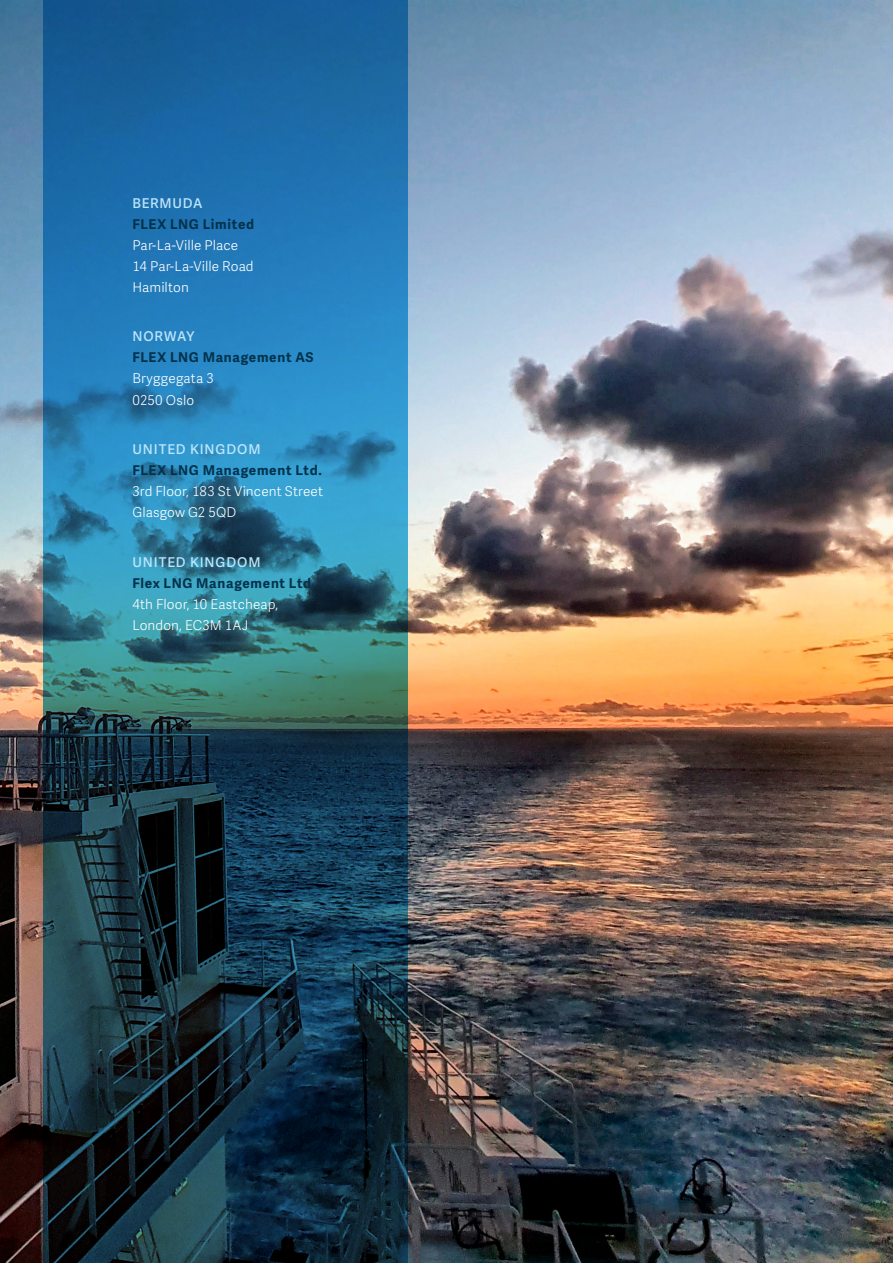
<style>
.page{position:relative;width:893px;height:1263px;background:#fff}
.page>*{position:absolute;margin:0;border:0;box-sizing:border-box;transform-origin:0 0}
.t1{font:300 13.5px/21px "Adelle Sans";letter-spacing:.01em;color:#fff}
.t2{font:700 13.5px "Adelle Sans";letter-spacing:.05em;color:#03334c}
.t3{font:600 13.5px "Adelle Sans";letter-spacing:.065em;color:#bce4fa}
</style>
<div class="page">
<img style="left:0;top:0;width:893px;height:1263px">
<svg style="left:44px;top:0;width:364px;height:1263px;background:#1f5a7a"></svg>
<p class="t3" style="left:132px;top:195px;width:72px">BERMUDA</p>
<p class="t2" style="left:132px;top:216px;width:123px">FLEX LNG Limited</p>
<p class="t1" style="left:132px;top:235px;width:123px">Par-La-Ville Place<br>14 Par-La-Ville Road<br>Hamilton</p>
<p class="t3" style="left:133px;top:329px;width:63px">NORWAY</p>
<p class="t2" style="left:132px;top:350px;width:183px">FLEX LNG Management AS</p>
<p class="t1" style="left:132px;top:369px;width:83px">Bryggegata 3<br>0250 Oslo</p>
<p class="t3" style="left:133px;top:441px;width:130px">UNITED KINGDOM</p>
<p class="t2" style="left:132px;top:462px;width:191px">FLEX LNG Management Ltd.</p>
<p class="t1" style="left:132px;top:481px;width:192px">3rd Floor, 183 St Vincent Street<br>Glasgow G2 5QD</p>
<p class="t3" style="left:133px;top:554px;width:130px">UNITED KINGDOM</p>
<p class="t2" style="left:132px;top:575px;width:185px">Flex LNG Management Ltd.</p>
<p class="t1" style="left:132px;top:594px;width:148px">4th Floor, 10 Eastcheap,<br>London, EC3M 1AJ</p>
</div>
